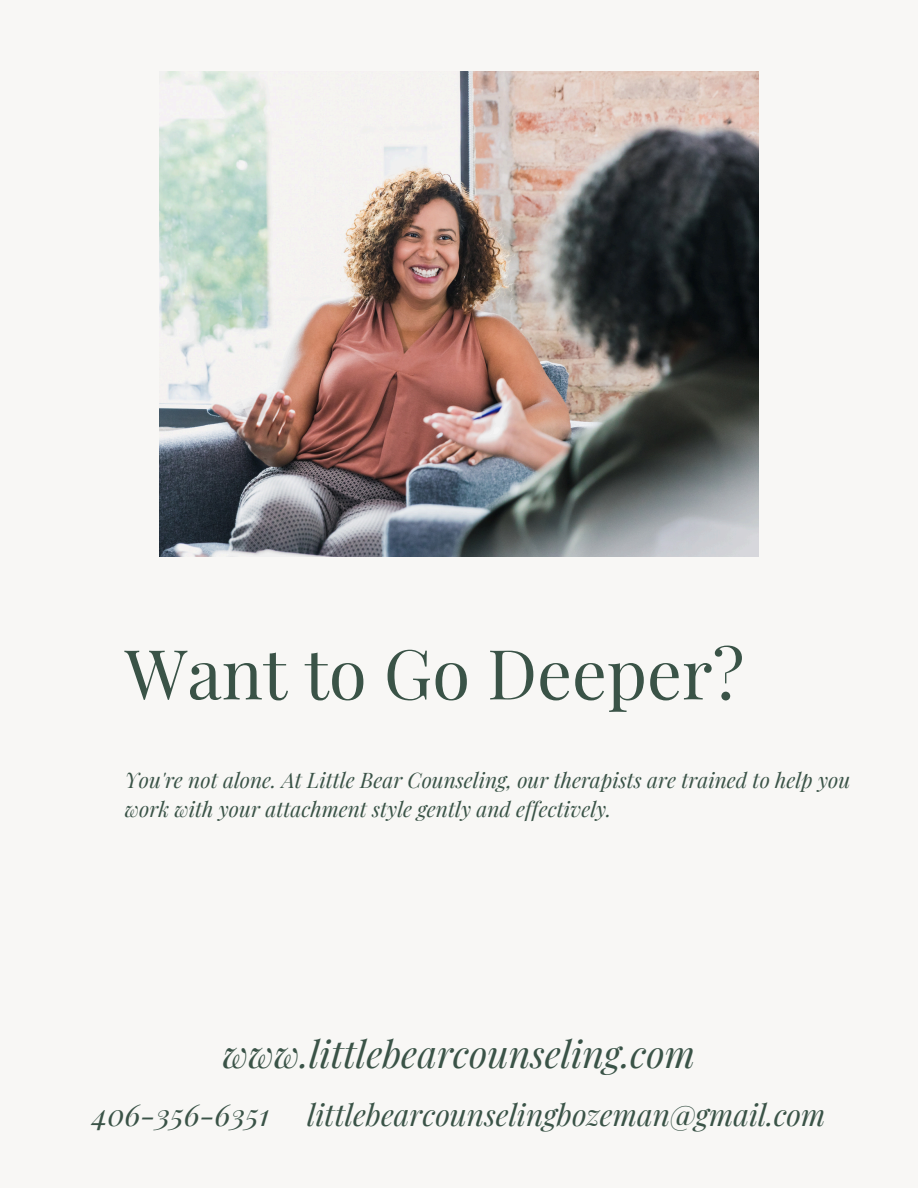
<style>
.page{position:relative;width:918px;height:1188px;background:#f8f7f5}
.page>*{position:absolute;margin:0;border:0;box-sizing:border-box;transform-origin:0 0}
.t1{font:69px "Playfair Display";color:#3a5347}
.t2{font:italic 37.5px "Playfair Display";color:#3a5347}
.t3{font:italic 30px "Playfair Display";color:#3a5347}
.t4{font:italic 21px/29.2px "Playfair Display";color:#3a5347}
</style>
<div class="page">
<img style="left:159px;top:72px;width:600px;height:485px">
<h1 class="t1" style="left:125px;top:625px;width:621px">Want to Go Deeper?</h1>
<p class="t4" style="left:125px;top:765px;width:727px">You're not alone. At Little Bear Counseling, our therapists are trained to help you work with your attachment style gently and effectively.</p>
<h2 class="t2" style="left:223px;top:1027px;width:474px">www.littlebearcounseling.com</h2>
<h3 class="t3" style="left:92px;top:1093px;width:178px">406-356-6351</h3>
<h3 class="t3" style="left:307px;top:1093px;width:520px">littlebearcounselingbozeman@gmail.com</h3>
</div>
